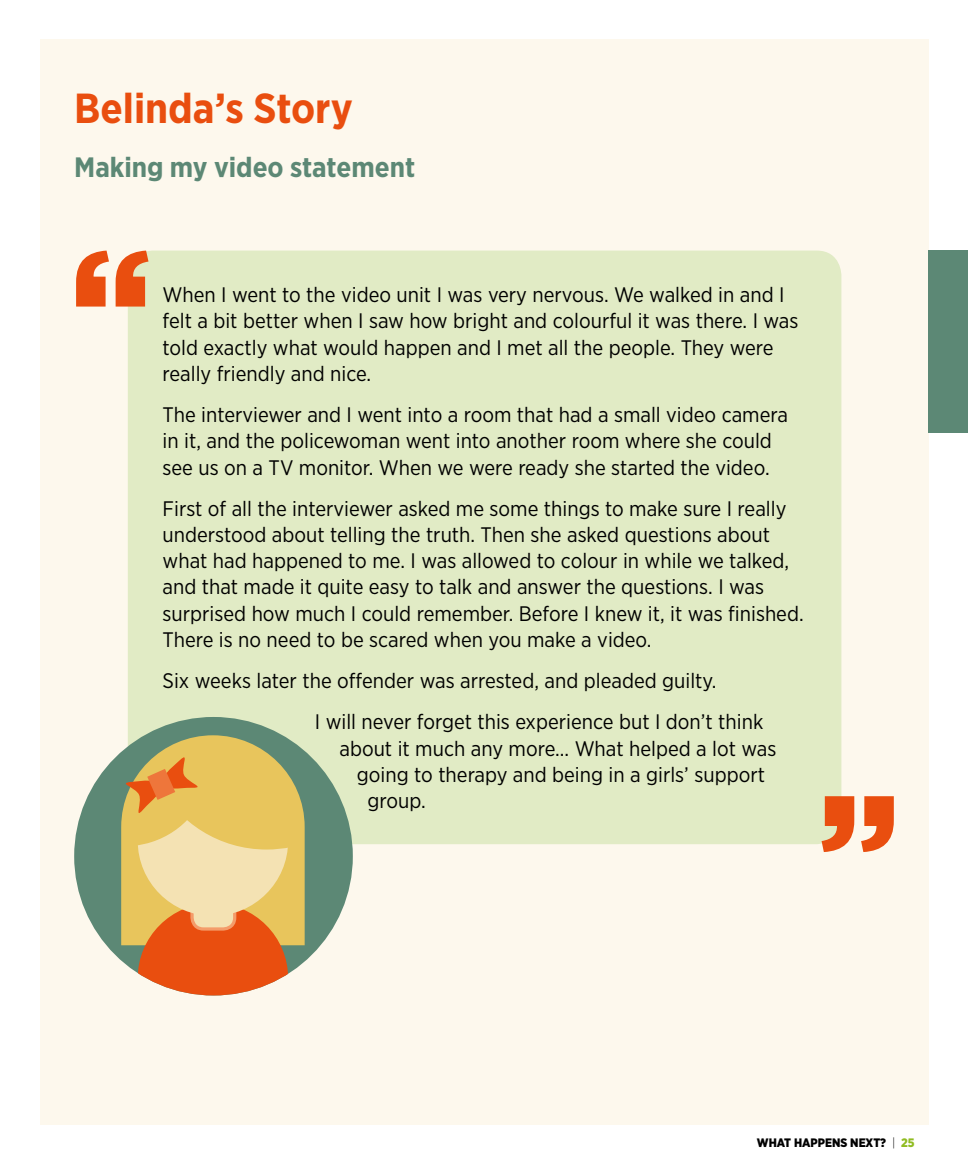
<style>
.page{position:relative;width:968px;height:1166px;background:#fff}
.page>*{position:absolute;margin:0;border:0;box-sizing:border-box;transform-origin:0 0}
.t1{font:700 42px "Gotham Narrow";color:#e94e0f}
.t2{font:700 28px "Gotham Narrow";color:#5c8875}
.t3{font:21px/26.2px "Gotham Narrow";color:#000}
.t4{font:900 12.25px "Gotham Narrow";color:#000}
.s1{font-weight:300}
.s2{color:#90bc22}
</style>
<div class="page">
<div style="left:40px;top:40px;width:888px;height:1085px;background:#fdf8ed"></div>
<div style="left:128px;top:251px;width:713px;height:593px;background:#e1ebc5;border-radius:25px"></div>
<div style="left:928px;top:251px;width:39px;height:182px;background:#5c8875"></div>
<div style="left:74px;top:717px;width:279px;height:278px;background:#5c8875;border-radius:50%"></div>
<svg style="left:117px;top:735px;width:187px;height:260px"></svg>
<svg style="left:821px;top:796px;width:72px;height:56px"></svg>
<svg style="left:76px;top:251px;width:72px;height:56px"></svg>
<h1 class="t1" style="left:74px;top:81px;width:280px">Belinda’s Story</h1>
<h2 class="t2" style="left:74px;top:150px;width:342px">Making my video statement</h2>
<p class="t3" style="left:162px;top:281px;width:637px">When I went to the video unit I was very nervous. We walked in and I felt a bit better when I saw how bright and colourful it was there. I was told exactly what would happen and I met all the people. They were really friendly and nice.</p>
<p class="t3" style="left:162px;top:401px;width:627px">The interviewer and I went into a room that had a small video camera in it, and the policewoman went into another room where she could see us on a TV monitor. When we were ready she started the video.</p>
<p class="t3" style="left:162px;top:495px;width:642px">First of all the interviewer asked me some things to make sure I really understood about telling the truth. Then she asked questions about what had happened to me. I was allowed to colour in while we talked, and that made it quite easy to talk and answer the questions. I was surprised how much I could remember. Before I knew it, it was finished.<br>There is no need to be scared when you make a video.</p>
<p class="t3" style="left:315px;top:660px;width:450px;line-height:41.1px;text-indent:-152px">Six weeks later the offender was arrested, and pleaded guilty.<br>I will never forget this experience but I don’t think</p>
<p class="t3" style="left:339px;top:734px;width:438px">about it much any more... What helped a lot was</p>
<p class="t3" style="left:357px;top:761px;width:409px">going to therapy and being in a girls’ support</p>
<p class="t3" style="left:367px;top:787px;width:60px">group.</p>
<p class="t4" style="left:756px;top:1135px;width:159px">WHAT HAPPENS NEXT? <span class="s1">|</span> <span class="s2">25</span></p>
</div>
